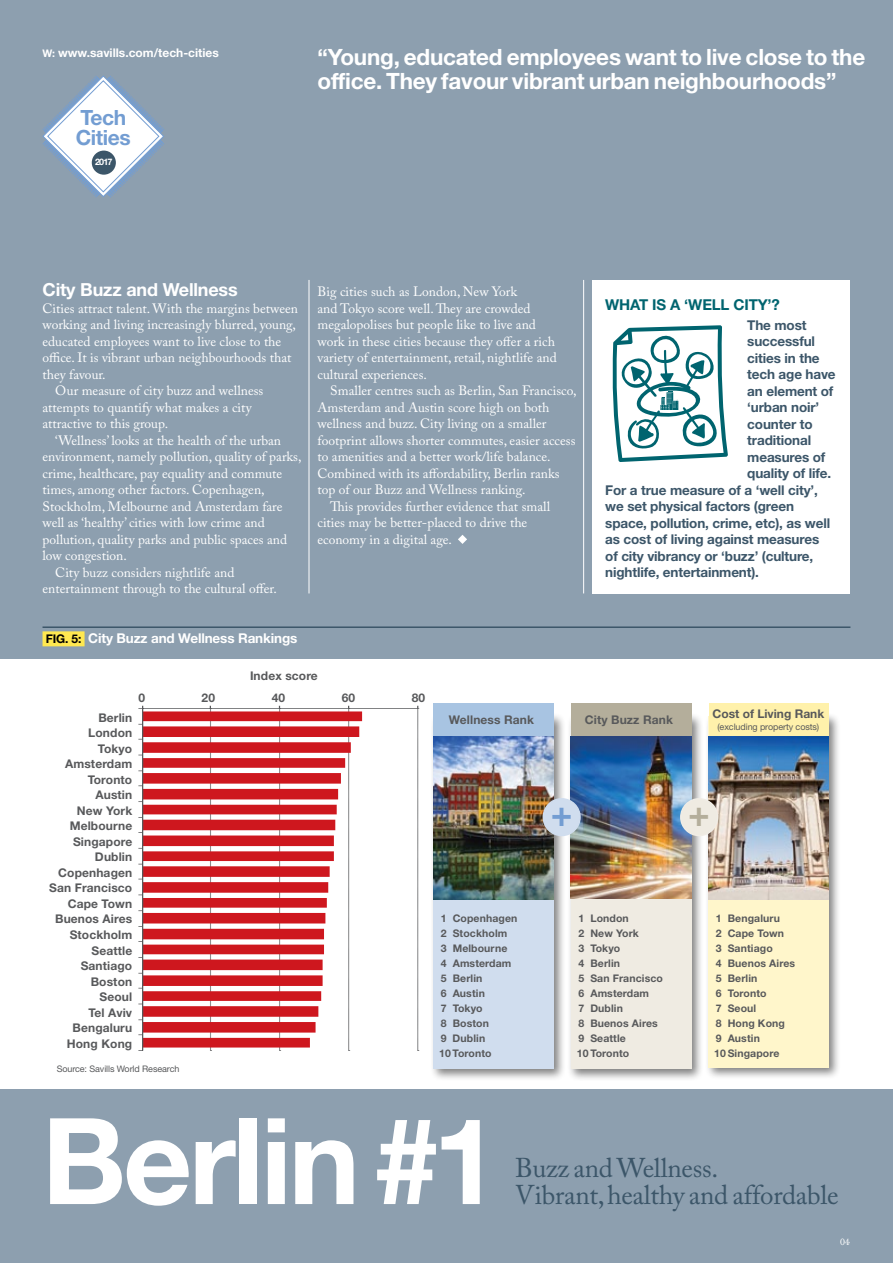
<style>
.page{position:relative;width:893px;height:1263px;background:#8d9faf}
.page>*{position:absolute;margin:0;border:0;box-sizing:border-box;transform-origin:0 0}
.t1{font:700 120px "Helvetica Neue LT Std";color:#fff}
.t2{font:700 36.15px "Helvetica Neue LT Std";color:#739dd2}
.t3{font:700 36.15px "Helvetica Neue LT Std";color:#b4ae9b}
.t4{font:27px "Adobe Caslon Pro";letter-spacing:-.01em;color:#3c5669}
.t5{font:700 22.5px/24px "Helvetica Neue LT Std";letter-spacing:-.01em;color:#fff}
.t6{font:700 21px/19.5px "Helvetica Neue LT Std";letter-spacing:-.02em;color:#739dd2}
.t7{font:700 18px "Helvetica Neue LT Std";letter-spacing:-.01em;color:#fff}
.t8{font:700 15px "Helvetica Neue LT Std";letter-spacing:-.01em;color:#00646f}
.t9{font:13.5px/16.5px "Adobe Caslon Pro";color:#fff}
.t10{font:700 13.5px "Helvetica Neue LT Std";letter-spacing:-.01em;color:#3c5669}
.t11{font:700 13.5px "Helvetica Neue LT Std";letter-spacing:-.01em;color:#fff}
.t12{font:700 12px/15.6px "Helvetica Neue LT Std";letter-spacing:.01em;color:#58595b;text-align:right}
.t13{font:700 12px "Helvetica Neue LT Std";color:#fff}
.t14{font:700 10.5px/15px "Helvetica Neue LT Std";letter-spacing:.01em;color:#58595b}
.t15{font:10.5px "Mrs Eaves Small Caps";color:#fff}
.t16{font:9px "Helvetica Neue LT Std";letter-spacing:-.01em;color:#58595b}
.t17{font:700 9px "Helvetica Neue LT Std";color:#fff}
.s1{font-size:10.5px}
.s2{font-size:12px;color:#000}
</style>
<div class="page">
<hr style="left:583px;top:280px;width:1px;height:313px;background:#fff">
<svg style="left:42px;top:75px;width:122px;height:122px"></svg>
<svg style="left:48px;top:81px;width:111px;height:111px;fill:#fff"></svg>
<div style="left:92px;top:151px;width:24px;height:24px;background:#3c5669;border-radius:50%"></div>
<svg style="left:458px;top:535px;width:9px;height:9px"></svg>
<hr style="left:309px;top:280px;width:1px;height:313px;background:#fff">
<div style="left:592px;top:280px;width:258px;height:313px;background:#fff"></div>
<svg style="left:612px;top:325px;width:116px;height:137px"></svg>
<div style="left:0;top:659px;width:893px;height:429px;background:#fff"></div>
<hr style="left:43px;top:626px;width:807px;height:2px;background:#3c5669">
<div style="left:43px;top:631px;width:42px;height:15px;background:#ffe850"></div>
<svg style="left:143px;top:711px;width:219px;height:336px;fill:#ce171e"></svg>
<hr style="left:143px;top:708px;width:275px;height:1px;background:#58595b">
<svg style="left:417px;top:706px;width:2px;height:345px"></svg>
<svg style="left:348px;top:706px;width:2px;height:345px"></svg>
<svg style="left:279px;top:706px;width:2px;height:345px"></svg>
<svg style="left:210px;top:706px;width:2px;height:345px"></svg>
<hr style="left:142px;top:708px;width:1px;height:342px;background:#58595b">
<div style="left:429px;top:712px;width:137px;height:370px;background:#000;opacity:.5"></div>
<div style="left:433px;top:716px;width:121px;height:353px;background:#d0ddee"></div>
<div style="left:567px;top:712px;width:137px;height:370px;background:#000;opacity:.5"></div>
<div style="left:571px;top:716px;width:120px;height:353px;background:#efebe2"></div>
<div style="left:704px;top:712px;width:137px;height:368px;background:#000;opacity:.5"></div>
<div style="left:708px;top:716px;width:121px;height:352px;background:#fff6cb"></div>
<div style="left:571px;top:703px;width:120px;height:26px;background:#b4ae9b"></div>
<div style="left:571px;top:704px;width:120px;height:33px;background:#b4ae9b"></div>
<div style="left:709px;top:703px;width:120px;height:33px;background:#fff1ab"></div>
<img style="left:433px;top:736px;width:121px;height:164px">
<img style="left:571px;top:736px;width:120px;height:162px">
<div style="left:543px;top:799px;width:37px;height:36px;background:#d0ddee;border-radius:50%"></div>
<div style="left:543px;top:798px;width:38px;height:38px;border:1px solid #d0ddee;border-radius:50%"></div>
<img style="left:708px;top:737px;width:121px;height:163px">
<div style="left:681px;top:799px;width:36px;height:36px;background:#efebe2;border-radius:50%"></div>
<div style="left:680px;top:798px;width:38px;height:38px;border:1px solid #f1ede6;border-radius:50%"></div>
<div style="left:433px;top:704px;width:121px;height:32px;background:#a8c4e2"></div>
<p class="t13" style="left:43px;top:46px;width:178px"><span class="s1">W:</span> www.savills.com/tech-cities</p>
<h3 class="t6" style="left:76px;top:108px;width:57px">Tech<br>Cities</h3>
<p class="t17" style="left:95px;top:157px;width:19px">2017</p>
<h3 class="t5" style="left:317px;top:44px;width:549px">“Young, educated employees want to live close to the office. They favour vibrant urban neighbourhoods”</h3>
<h3 class="t7" style="left:43px;top:279px;width:197px">City Buzz and Wellness</h3>
<p class="t9" style="left:43px;top:300px;width:257px">Cities attract talent. With the margins between</p>
<p class="t9" style="left:43px;top:316px;width:255px">working and living increasingly blurred, young,</p>
<p class="t9" style="left:43px;top:333px;width:240px">educated employees want to live close to the</p>
<p class="t9" style="left:43px;top:349px;width:250px">office. It is vibrant urban neighbourhoods that</p>
<p class="t9" style="left:43px;top:366px;width:65px">they favour.</p>
<p class="t9" style="left:55px;top:382px;width:210px">Our measure of city buzz and wellness</p>
<p class="t9" style="left:43px;top:399px;width:211px">attempts to quantify what makes a city</p>
<p class="t9" style="left:43px;top:415px;width:127px">attractive to this group.</p>
<p class="t9" style="left:55px;top:432px;width:227px">‘Wellness’ looks at the health of the urban</p>
<p class="t9" style="left:43px;top:448px;width:260px">environment, namely pollution, quality of parks,</p>
<p class="t9" style="left:43px;top:465px;width:241px">crime, healthcare, pay equality and commute</p>
<p class="t9" style="left:43px;top:481px;width:224px">times, among other factors. Copenhagen,</p>
<p class="t9" style="left:43px;top:498px;width:241px">Stockholm, Melbourne and Amsterdam fare</p>
<p class="t9" style="left:43px;top:514px;width:224px">well as ‘healthy’ cities with low crime and</p>
<p class="t9" style="left:43px;top:531px;width:246px">pollution, quality parks and public spaces and</p>
<p class="t9" style="left:43px;top:547px;width:86px">low congestion.</p>
<p class="t9" style="left:55px;top:564px;width:181px">City buzz considers nightlife and</p>
<p class="t9" style="left:43px;top:580px;width:236px">entertainment through to the cultural offer.</p>
<p class="t11" style="left:46px;top:630px;width:253px"><span class="s2">Fig. 5:</span> City Buzz and Wellness Rankings</p>
<p class="t9" style="left:317px;top:283px;width:241px">Big cities such as London, New York<br>and Tokyo score well. They are crowded megalopolises but people like to live and work in these cities because they offer a rich variety of entertainment, retail, nightlife and cultural experiences.</p>
<p class="t9" style="left:330px;top:382px;width:248px">Smaller centres such as Berlin, San Francisco,</p>
<p class="t9" style="left:317px;top:399px;width:233px">Amsterdam and Austin score high on both</p>
<p class="t9" style="left:317px;top:415px;width:230px">wellness and buzz. City living on a smaller</p>
<p class="t9" style="left:317px;top:432px;width:259px">footprint allows shorter commutes, easier access</p>
<p class="t9" style="left:317px;top:448px;width:235px">to amenities and a better work/life balance.</p>
<p class="t9" style="left:317px;top:465px;width:244px">Combined with its affordability, Berlin ranks</p>
<p class="t9" style="left:317px;top:481px;width:210px">top of our Buzz and Wellness ranking.</p>
<p class="t9" style="left:330px;top:498px;width:221px">This provides further evidence that small</p>
<p class="t9" style="left:317px;top:514px;width:211px">cities may be better-placed to drive the</p>
<p class="t9" style="left:317px;top:531px;width:136px">economy in a digital age.</p>
<p class="t8" style="left:605px;top:295px;width:25px">What</p>
<p class="t8" style="left:652px;top:295px;width:129px">is a ‘well city’?</p>
<p class="t10" style="left:747px;top:316px;width:61px">The most</p>
<p class="t10" style="left:747px;top:333px;width:69px">successful</p>
<p class="t10" style="left:747px;top:349px;width:74px">cities in the</p>
<p class="t10" style="left:747px;top:366px;width:90px">tech age have</p>
<p class="t10" style="left:747px;top:382px;width:88px">an element of</p>
<p class="t10" style="left:747px;top:399px;width:74px">‘urban noir’</p>
<p class="t10" style="left:747px;top:415px;width:67px">counter to</p>
<p class="t10" style="left:747px;top:432px;width:65px">traditional</p>
<p class="t10" style="left:747px;top:448px;width:80px">measures of</p>
<p class="t10" style="left:747px;top:465px;width:85px">quality of life.</p>
<p class="t10" style="left:605px;top:481px;width:214px">For a true measure of a ‘well city’,</p>
<p class="t10" style="left:605px;top:498px;width:190px">we set physical factors (green</p>
<p class="t10" style="left:605px;top:514px;width:226px">space, pollution, crime, etc), as well</p>
<p class="t10" style="left:605px;top:531px;width:216px">as cost of living against measures</p>
<p class="t10" style="left:605px;top:547px;width:210px">of city vibrancy or ‘buzz’ (culture,</p>
<p class="t10" style="left:605px;top:564px;width:155px">nightlife, entertainment).</p>
<p class="t12" style="left:250px;top:668px;width:69px">Index score</p>
<p class="t12" style="left:138px;top:690px;width:8px">0</p>
<p class="t12" style="left:202px;top:690px;width:15px">20</p>
<p class="t12" style="left:272px;top:690px;width:15px">40</p>
<p class="t12" style="left:342px;top:690px;width:15px">60</p>
<p class="t12" style="left:412px;top:690px;width:15px">80</p>
<p class="t12" style="left:49px;top:709px;width:84px">Berlin<br>London<br>Tokyo<br>Amsterdam<br>Toronto<br>Austin<br>New York<br>Melbourne<br>Singapore<br>Dublin<br>Copenhagen<br>San Francisco<br>Cape Town<br>Buenos Aires<br>Stockholm<br>Seattle<br>Santiago<br>Boston<br>Seoul<br>Tel Aviv<br>Bengaluru<br>Hong Kong</p>
<p class="t16" style="left:57px;top:1063px;width:124px">Source: Savills World Research</p>
<p class="t12" style="left:449px;top:712px;width:87px">Wellness Rank</p>
<p class="t12" style="left:585px;top:712px;width:90px">City Buzz Rank</p>
<p class="t12" style="left:712px;top:706px;width:113px">Cost of Living Rank</p>
<p class="t16" style="left:717px;top:721px;width:103px">(excluding property costs)</p>
<h2 class="t2" style="left:551px;top:791px;width:23px">+</h2>
<h2 class="t3" style="left:688px;top:791px;width:23px">+</h2>
<p class="t14" style="left:439px;top:911px;width:80px">1 Copenhagen<br>2 Stockholm<br>3 Melbourne<br>4 Amsterdam<br>5 Berlin<br>6 Austin<br>7 Tokyo<br>8 Boston<br>9 Dublin<br>10 Toronto</p>
<p class="t14" style="left:577px;top:911px;width:88px">1 London<br>2 New York<br>3 Tokyo<br>4 Berlin<br>5 San Francisco<br>6 Amsterdam<br>7 Dublin<br>8 Buenos Aires<br>9 Seattle<br>10 Toronto</p>
<p class="t14" style="left:714px;top:911px;width:83px">1 Bengaluru<br>2 Cape Town<br>3 Santiago<br>4 Buenos Aires<br>5 Berlin<br>6 Toronto<br>7 Seoul<br>8 Hong Kong<br>9 Austin<br>10 Singapore</p>
<h1 class="t1" style="left:42px;top:1087px;width:459px">Berlin #1</h1>
<h3 class="t4" style="left:515px;top:1152px;width:204px">Buzz and Wellness.</h3>
<h3 class="t4" style="left:515px;top:1179px;width:325px">Vibrant, healthy and affordable</h3>
<p class="t15" style="left:840px;top:1236px;width:12px">04</p>
</div>
